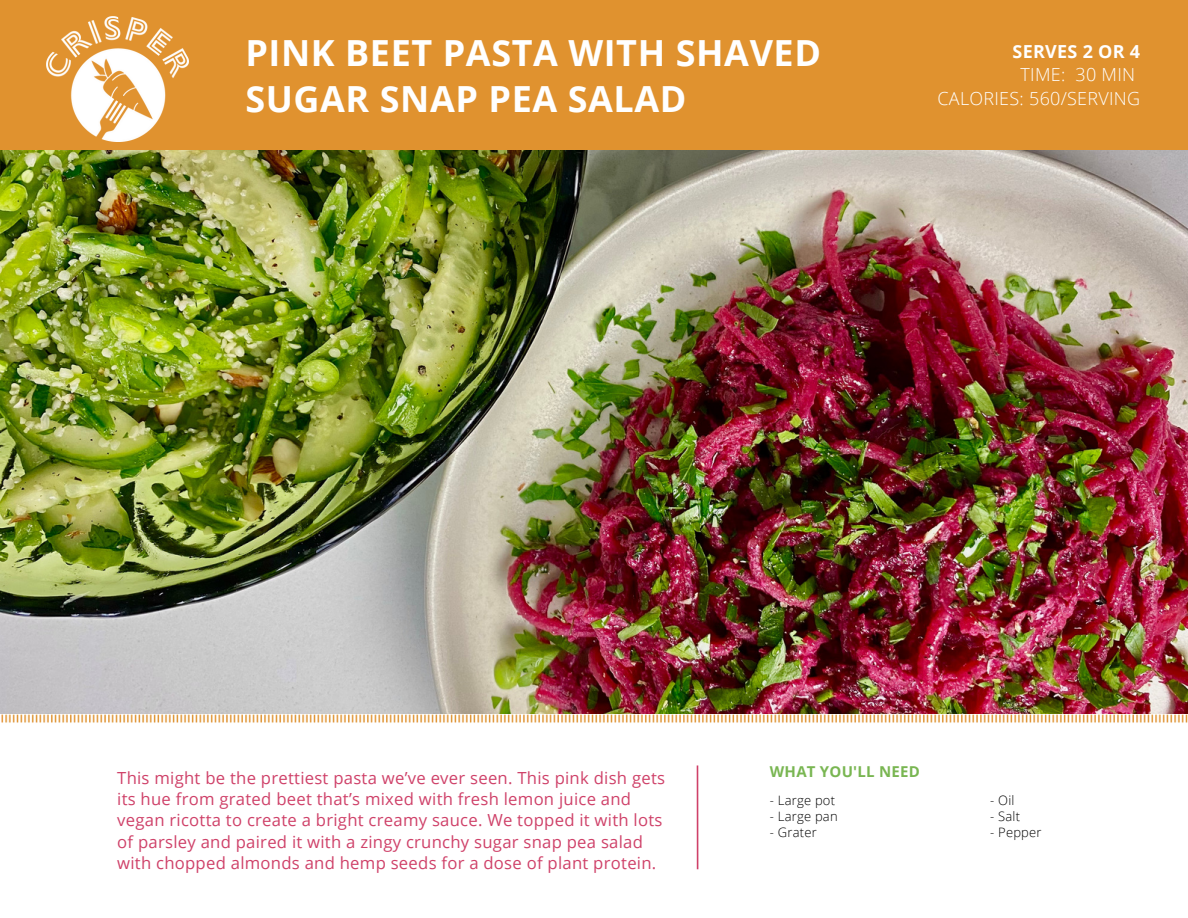
<style>
.page{position:relative;width:1188px;height:918px;background:#fff}
.page>*{position:absolute;margin:0;border:0;box-sizing:border-box;transform-origin:0 0}
.t1{font:700 36px/46.2px "Open Sans";letter-spacing:.015em;color:#fff}
.t2{font:300 18px "Open Sans";letter-spacing:.015em;color:#fff}
.t3{font:700 18px "Open Sans";letter-spacing:.015em;color:#fff}
.t4{font:16.65px/21.3px "Open Sans";letter-spacing:.015em;color:#cf4169}
.t5{font:700 15px "Open Sans";letter-spacing:.015em;color:#79b652}
.t6{font:300 13.05px "Open Sans";letter-spacing:.015em;color:#000}
</style>
<div class="page">
<img style="left:1px;top:714px;width:1187px;height:81px">
<div style="left:0;top:0;width:1188px;height:157px;background:#e0922f"></div>
<img style="left:46px;top:16px;width:142px;height:125px">
<svg style="left:697px;top:765px;width:2px;height:105px"></svg>
<img style="left:0;top:151px;width:1188px;height:562px">
<p class="t1" style="left:245px;top:28px;width:577px">PINK BEET PASTA WITH SHAVED<br>SUGAR SNAP PEA SALAD</p>
<p class="t3" style="left:1013px;top:39px;width:129px">SERVES 2 OR 4</p>
<p class="t2" style="left:1021px;top:62px;width:116px">TIME: 30 MIN</p>
<p class="t2" style="left:938px;top:85px;width:204px">CALORIES: 560/SERVING</p>
<p class="t4" style="left:117px;top:767px;width:549px">This might be the prettiest pasta we’ve ever seen. This pink dish gets its hue from grated beet that’s mixed with fresh lemon juice and vegan ricotta to create a bright creamy sauce. We topped it with lots of parsley and paired it with a zingy crunchy sugar snap pea salad with chopped almonds and hemp seeds for a dose of plant protein.</p>
<p class="t5" style="left:770px;top:761px;width:151px">WHAT YOU'LL NEED</p>
<p class="t6" style="left:770px;top:791px;width:67px">- Large pot</p>
<p class="t6" style="left:770px;top:807px;width:69px">- Large pan</p>
<p class="t6" style="left:770px;top:823px;width:48px">- Grater</p>
<p class="t6" style="left:990px;top:791px;width:26px">- Oil</p>
<p class="t6" style="left:990px;top:807px;width:31px">- Salt</p>
<p class="t6" style="left:990px;top:823px;width:53px">- Pepper</p>
</div>
